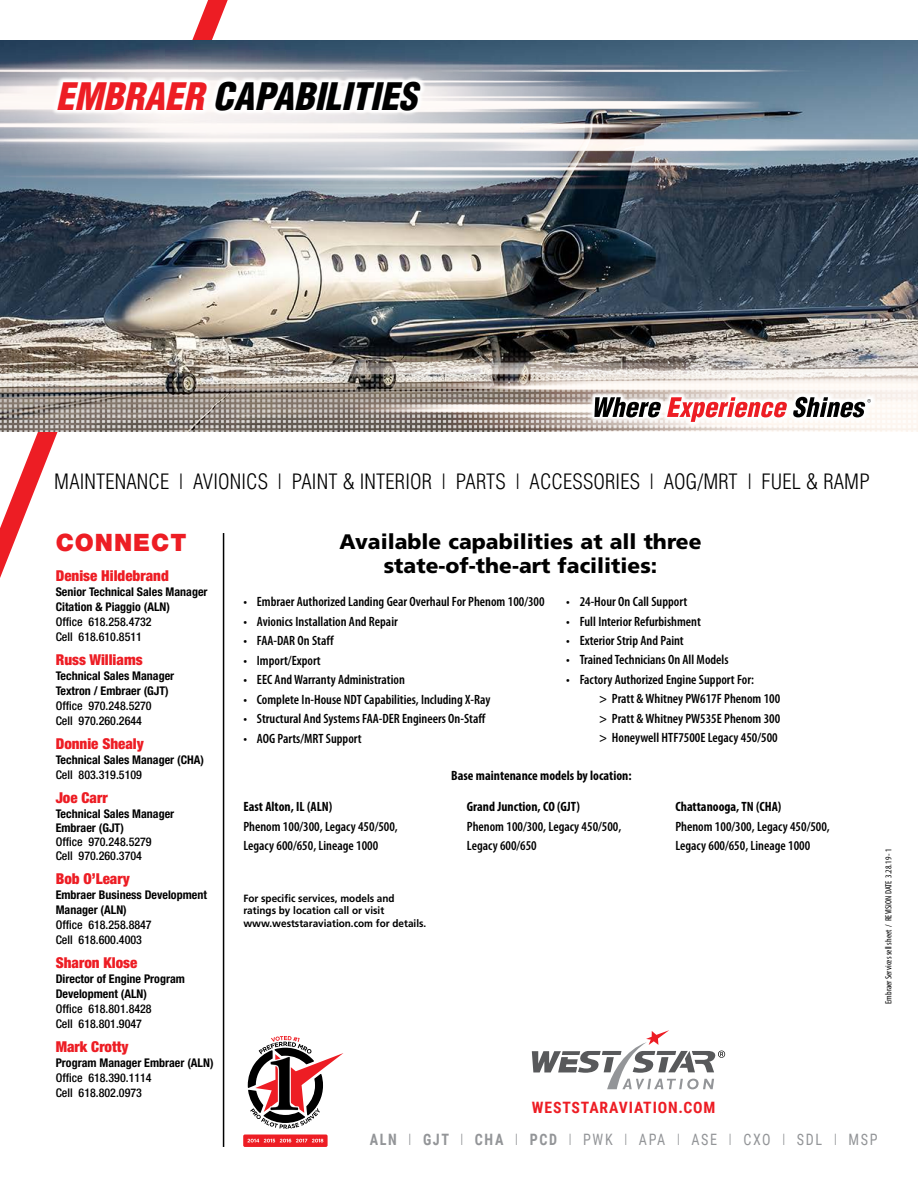
<style>
.page{position:relative;width:918px;height:1188px;background:#fff}
.page>*{position:absolute;margin:0;border:0;box-sizing:border-box;transform-origin:0 0}
.t1{font:italic 900 condensed 36.9px "Helvetica";color:#000}
.t2{font:900 24px "Helvetica Neue";letter-spacing:.04em;color:#ed1d24}
.t3{font:900 21px/24px "Frutiger";color:#000;text-align:center}
.t4{font:300 condensed 20.7px "Helvetica";letter-spacing:.005em;color:#000}
.t5{font:15.75px "Roboto Condensed";letter-spacing:.115em;color:#939598;scale:.9 1}
.t6{font:700 15.75px "Roboto Condensed";letter-spacing:.055em;color:#ed1d24}
.t7{font:900 condensed 15px "Helvetica Neue";color:#ed1d24}
.t8{font:600 condensed 13.5px/19.5px "Myriad Pro";color:#000}
.t9{font:700 condensed 13.5px "Myriad Pro";color:#000}
.t10{font:700 condensed 12px/15px "Helvetica Neue";color:#000}
.t11{font:500 condensed 12px/15px "Helvetica Neue";color:#000}
.t12{font:700 10.5px/12.6px "Frutiger";color:#000;scale:.95 1}
.t13{font:condensed 9px "Myriad Pro";color:#000}
.s1{color:#ed1d24}
.s2{font-weight:700}
.s3{font-weight:300}
</style>
<div class="page">
<hr style="left:223px;top:533px;width:1px;height:614px;background:#000">
<svg style="left:0;top:0;width:228px;height:578px"></svg>
<img style="left:0;top:256px;width:918px;height:59px">
<img style="left:0;top:315px;width:918px;height:117px">
<img style="left:0;top:40px;width:918px;height:216px">
<div style="left:52px;top:76px;width:375px;height:40px;background:#fff"></div>
<img style="left:183px;top:352px;width:735px;height:80px">
<svg style="left:588px;top:390px;width:289px;height:38px"></svg>
<svg style="left:793px;top:397px;width:78px;height:20px"></svg>
<svg style="left:667px;top:397px;width:120px;height:25px"></svg>
<svg style="left:594px;top:397px;width:67px;height:20px"></svg>
<svg style="left:532px;top:1030px;width:193px;height:59px"></svg>
<svg style="left:248px;top:1036px;width:96px;height:93px"></svg>
<div style="left:243px;top:1135px;width:85px;height:12px;background:#ed1d24;border-radius:2px"></div>
<svg style="left:247px;top:1139px;width:76px;height:3px"></svg>
<h1 class="t1" style="left:56px;top:73px;width:363px"><span class="s1">EMBRAER</span> CAPABILITIES</h1>
<h3 class="t4" style="left:54px;top:469px;width:817px">MAINTENANCE | AVIONICS | PAINT &amp; INTERIOR | PARTS | ACCESSORIES | AOG/MRT | FUEL &amp; RAMP</h3>
<h2 class="t2" style="left:56px;top:529px;width:132px">CONNECT</h2>
<p class="t7" style="left:56px;top:567px;width:115px">Denise Hildebrand</p>
<p class="t10" style="left:56px;top:585px;width:153px">Senior Technical Sales Manager<br>Citation &amp; Piaggio (ALN)</p>
<p class="t11" style="left:56px;top:615px;width:98px">Office 618.258.4732<br>Cell 618.610.8511</p>
<p class="t7" style="left:56px;top:651px;width:88px">Russ Williams</p>
<p class="t10" style="left:56px;top:669px;width:120px">Technical Sales Manager<br>Textron / Embraer (GJT)</p>
<p class="t11" style="left:56px;top:699px;width:98px">Office 970.248.5270<br>Cell 970.260.2644</p>
<p class="t7" style="left:56px;top:735px;width:90px">Donnie Shealy</p>
<p class="t10" style="left:56px;top:753px;width:150px">Technical Sales Manager (CHA)</p>
<p class="t11" style="left:56px;top:768px;width:88px">Cell 803.319.5109</p>
<p class="t7" style="left:56px;top:789px;width:53px">Joe Carr</p>
<p class="t10" style="left:56px;top:806px;width:120px;line-height:14.2px">Technical Sales Manager<br>Embraer (GJT)</p>
<p class="t11" style="left:56px;top:835px;width:98px;line-height:14.2px">Office 970.248.5279<br>Cell 970.260.3704</p>
<p class="t7" style="left:56px;top:870px;width:76px">Bob O’Leary</p>
<p class="t10" style="left:56px;top:888px;width:153px">Embraer Business Development<br>Manager (ALN)</p>
<p class="t11" style="left:56px;top:918px;width:98px">Office 618.258.8847<br>Cell 618.600.4003</p>
<p class="t7" style="left:56px;top:954px;width:83px">Sharon Klose</p>
<p class="t10" style="left:56px;top:972px;width:131px">Director of Engine Program<br>Development (ALN)</p>
<p class="t11" style="left:56px;top:1002px;width:98px">Office 618.801.8428<br>Cell 618.801.9047</p>
<p class="t7" style="left:56px;top:1038px;width:74px">Mark Crotty</p>
<p class="t10" style="left:56px;top:1056px;width:159px">Program Manager Embraer (ALN)</p>
<p class="t11" style="left:56px;top:1071px;width:98px">Office 618.390.1114<br>Cell 618.802.0973</p>
<h3 class="t3" style="left:339px;top:530px;width:364px">Available capabilities at all three state-of-the-art facilities:</h3>
<p class="t8" style="left:243px;top:592px;width:303px">• Embraer Authorized Landing Gear Overhaul For Phenom 100/300</p>
<p class="t8" style="left:243px;top:611px;width:156px">• Avionics Installation And Repair</p>
<p class="t8" style="left:243px;top:631px;width:92px">• FAA-DAR On Staff</p>
<p class="t8" style="left:243px;top:650px;width:79px">• Import/Export</p>
<p class="t8" style="left:243px;top:670px;width:163px">• EEC And Warranty Administration</p>
<p class="t8" style="left:243px;top:689px;width:248px">• Complete In-House NDT Capabilities, Including X-Ray</p>
<p class="t8" style="left:243px;top:709px;width:243px">• Structural And Systems FAA-DER Engineers On-Staff</p>
<p class="t8" style="left:243px;top:728px;width:120px">• AOG Parts/MRT Support</p>
<p class="t8" style="left:566px;top:592px;width:123px">• 24-Hour On Call Support</p>
<p class="t8" style="left:566px;top:611px;width:136px">• Full Interior Refurbishment</p>
<p class="t8" style="left:566px;top:631px;width:119px">• Exterior Strip And Paint</p>
<p class="t8" style="left:566px;top:650px;width:164px">• Trained Technicians On All Models</p>
<p class="t8" style="left:599px;top:670px;width:183px;text-indent:-33px">• Factory Authorized Engine Support For:<br>&gt; Pratt &amp; Whitney PW617F Phenom 100 &gt; Pratt &amp; Whitney PW535E Phenom 300 &gt; Honeywell HTF7500E Legacy 450/500</p>
<p class="t9" style="left:451px;top:767px;width:182px">Base maintenance models by location:</p>
<p class="t9" style="left:243px;top:798px;width:90px">East Alton, IL (ALN)</p>
<p class="t9" style="left:467px;top:798px;width:115px">Grand Junction, CO (GJT)</p>
<p class="t9" style="left:675px;top:798px;width:107px">Chattanooga, TN (CHA)</p>
<p class="t8" style="left:243px;top:816px;width:156px">Phenom 100/300, Legacy 450/500,</p>
<p class="t8" style="left:467px;top:816px;width:156px">Phenom 100/300, Legacy 450/500,</p>
<p class="t8" style="left:675px;top:816px;width:156px">Phenom 100/300, Legacy 450/500,</p>
<p class="t8" style="left:243px;top:836px;width:136px">Legacy 600/650, Lineage 1000</p>
<p class="t8" style="left:467px;top:836px;width:71px">Legacy 600/650</p>
<p class="t8" style="left:675px;top:836px;width:136px">Legacy 600/650, Lineage 1000</p>
<p class="t12" style="left:243px;top:892px;width:194px">For specific services, models and ratings by location call or visit www.weststaraviation.com for details.</p>
<p class="t13" style="left:883px;top:1004px;width:157px;rotate:-90deg">Embraer Services sell sheet / REVISION DATE 3.28.19 - 1</p>
<p class="t6" style="left:532px;top:1096px;width:185px">WESTSTARAVIATION.COM</p>
<p class="t5" style="left:370px;top:1128px;width:566px"><span class="s2">ALN</span> <span class="s3">I</span> <span class="s2">GJT</span> <span class="s3">I</span> <span class="s2">CHA</span> <span class="s3">I</span> <span class="s2">PCD</span> <span class="s3">I</span> PWK <span class="s3">I</span> APA <span class="s3">I</span> ASE <span class="s3">I</span> CXO <span class="s3">I</span> SDL <span class="s3">I</span> MSP</p>
</div>
